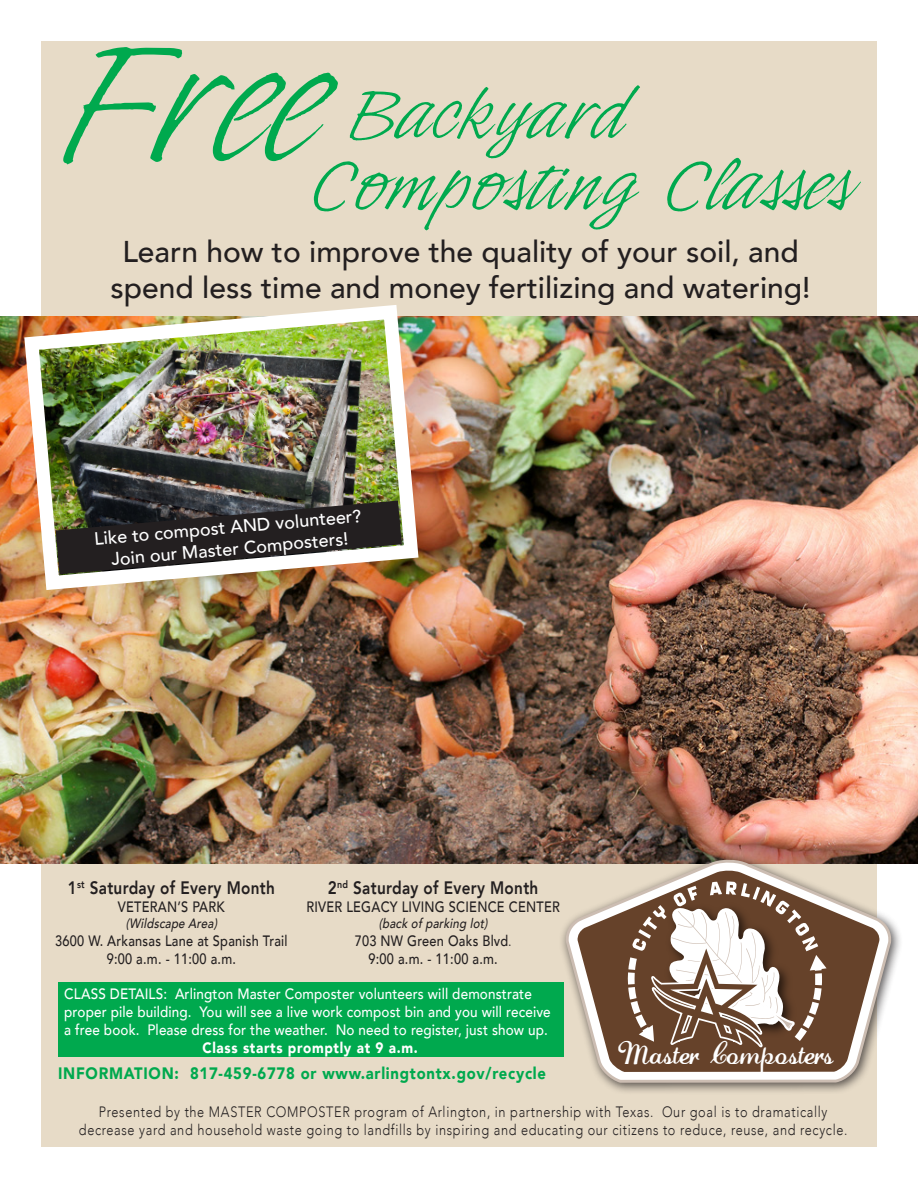
<style>
.page{position:relative;width:918px;height:1188px;background:#fff}
.page>*{position:absolute;margin:0;border:0;box-sizing:border-box;transform-origin:0 0}
.t1{font:169.35px "Indy Italic Plain";color:#00a94e;scale:1.2 1}
.t2{font:69.6px/71.1px "Indy Italic Plain";letter-spacing:.01em;color:#00a94e;scale:1.25 1}
.t3{font:500 30px/36px "Avenir";color:#231f20;text-align:center}
.t4{font:23.1px "Lauren Script";color:#fff}
.t5{font:500 18px/21.6px "Avenir";color:#fff;text-align:center}
.t6{font:800 18px "Avenir";letter-spacing:.02em;color:#231f20;scale:.85 1}
.t7{font:900 16.5px "Avenir";letter-spacing:.05em;color:#00a94e;scale:.9 1}
.t8{font:300 15px/18px "Avenir";letter-spacing:.05em;color:#231f20;text-align:center;scale:.85 1}
.t9{font:500 15px/18px "Avenir";letter-spacing:.01em;color:#fff;scale:.9 1}
.t10{font:500 15px/18px "Avenir";letter-spacing:.02em;color:#231f20;text-align:center;scale:.85 1}
.t11{font:900 15px "Avenir";letter-spacing:.05em;color:#fff;scale:.9 1}
.t12{font:italic 500 13.5px "Avenir";color:#231f20;scale:.85 1}
.s1{font-size:12px}
</style>
<div class="page">
<div style="left:41px;top:41px;width:836px;height:1106px;background:#e7dbc7"></div>
<img style="left:0;top:317px;width:918px;height:546px">
<div style="left:559px;top:853px;width:344px;height:242px;background:#231f20;opacity:.75"></div>
<svg style="left:564px;top:860px;width:328px;height:224px"></svg>
<svg style="left:577px;top:870px;width:303px;height:202px;fill:#66422a"></svg>
<svg style="left:628px;top:881px;width:199px;height:171px;background:#9d8778"></svg>
<div style="left:59px;top:982px;width:505px;height:75px;background:#00a94e"></div>
<img style="left:17px;top:305px;width:409px;height:292px">
<img style="left:56px;top:501px;width:346px;height:73px">
<h1 class="t1" style="left:58px;top:2px;width:222px">Free</h1>
<h2 class="t2" style="left:310px;top:78px;width:434px;text-indent:37px">Backyard<br>Composting Classes</h2>
<h3 class="t3" style="left:111px;top:232px;width:702px">Learn how to improve the quality of your soil, and spend less time and money fertilizing and watering!</h3>
<p class="t5" style="left:93px;top:527px;width:270px;rotate:-5deg">Like to compost AN D volunteer?<br>Join ourMasterComposters!</p>
<p class="t6" style="left:68px;top:874px;width:245px">1<sup>st</sup> Saturday of Every Month</p>
<p class="t10" style="left:118px;top:897px;width:127px">Veteran’s Park</p>
<p class="t12" style="left:126px;top:912px;width:113px">(WildscapeArea)</p>
<p class="t10" style="left:55px;top:931px;width:275px">3600 W. Arkansas Lane at Spanish Trail<br>9:00 a.m. - 11:00 a.m.</p>
<p class="t6" style="left:328px;top:874px;width:249px">2<sup>nd</sup> Saturday of Every Month</p>
<p class="t10" style="left:306px;top:897px;width:300px">River Legacy Living Science Center</p>
<p class="t12" style="left:379px;top:912px;width:134px">(backofparking lot)</p>
<p class="t10" style="left:355px;top:931px;width:186px">703 NW Green Oaks Blvd<span class="s1">.<br></span>9:00 a.m. - 11:00 a.m.</p>
<p class="t9" style="left:64px;top:984px;width:542px;text-indent:84px">LS: Arlington Master Composter volunteers will demonstrate proper pile building. You will see a live work compost bin and you will receive a free book. Please dress for the weather. N o need to register, just show up.</p>
<p class="t11" style="left:202px;top:1035px;width:241px">Class starts promptly at 9 a.m.</p>
<p class="t7" style="left:58px;top:1059px;width:544px">INFORMATION: 817-459-6778 or www.arlingtontx.gov/recycle</p>
<p class="t8" style="left:79px;top:1103px;width:906px">Presented by the MASTER COMPOSTER program of Arlington, in partnership with Texas. Our goal is to dramatically decrease yard and household waste going to landfills by inspiring and educating our citizens to reduce, reuse, and recycle.</p>
<p class="t9" style="left:64px;top:984px;width:29px">CLASS</p>
<p class="t9" style="left:110px;top:984px;width:20px">DETAI</p>
<h3 class="t4" style="left:619px;top:1038px;width:217px">Master Composters</h3>
</div>
